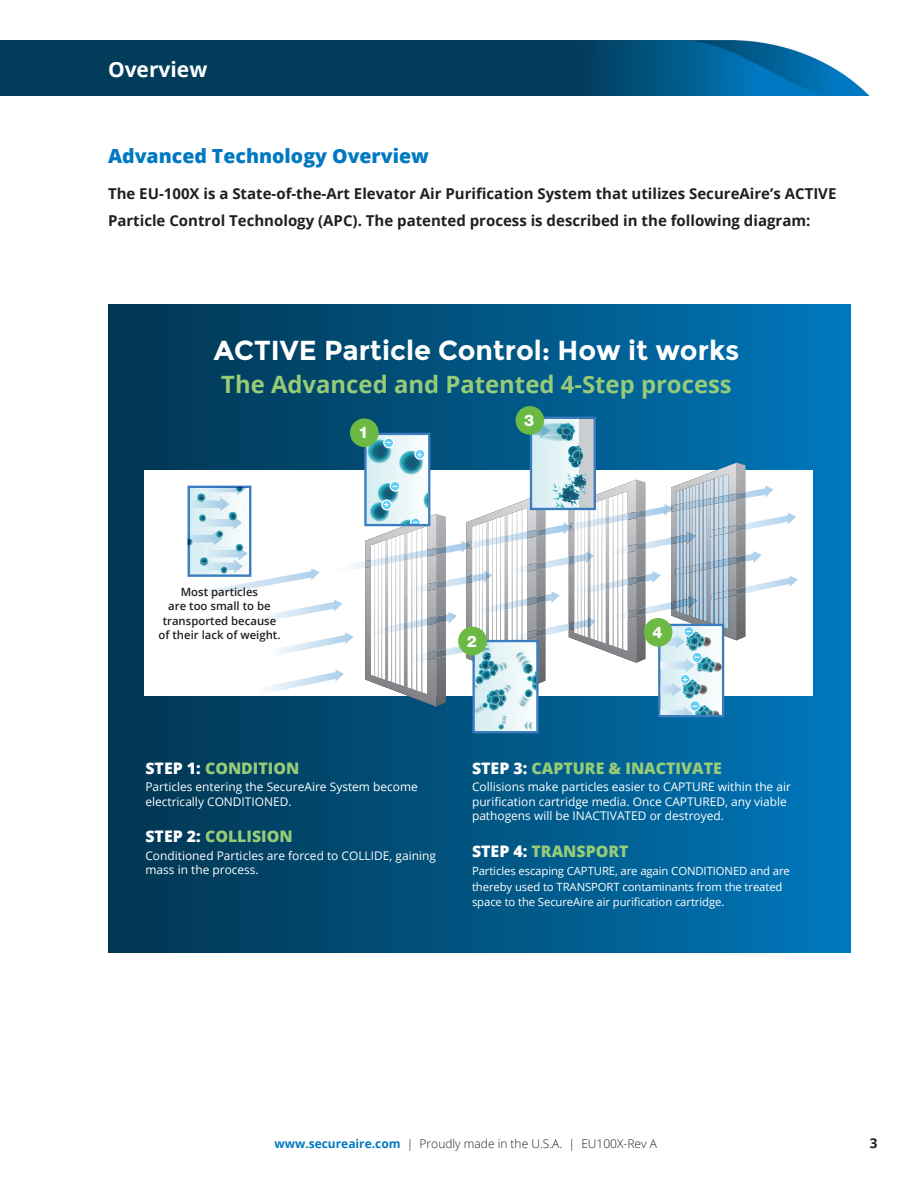
<style>
.page{position:relative;width:918px;height:1188px;background:#fff}
.page>*{position:absolute;margin:0;border:0;box-sizing:border-box;transform-origin:0 0}
.Body_Copy{font:700 27.45px "Montserrat";color:#fff}
.Body_Copy-2{font:700 23.85px "Open Sans";color:#97cb77}
.t1{font:700 21px "Open Sans";color:#fff}
.Subhead-2{font:800 19.5px "Open Sans";color:#0079c2}
.Subhead-2-2{font:800 15.9px "Open Sans";color:#97cb77}
.t2{font:800 15.9px "Helvetica Neue LT Std";color:#fff}
.Body_Copy-3{font:700 15px/27px "Open Sans";color:#231f20}
.t3{font:700 13.5px "Open Sans";color:#231f20}
.Body_Copy-4{font:12px/14.5px "Open Sans";color:#fff}
.t4{font:300 12px "Open Sans";color:#231f20}
.Body_Copy-5{font:11.4px/15.5px "Open Sans";letter-spacing:-.01em;color:#fff}
.Body_Copy-6{font:600 11.4px/14.5px "Open Sans";color:#231f20;text-align:center}
.s1{color:#fff}
.s2{font-weight:700;color:#0079c2}
</style>
<div class="page">
<div style="left:0;top:40px;width:656px;height:56px;background:#023c5b"></div>
<img style="left:598px;top:40px;width:272px;height:56px">
<div style="left:108px;top:304px;width:743px;height:649px;background:linear-gradient(to right,#01344e,#0177ba)"></div>
<div style="left:144px;top:470px;width:668px;height:226px;background:#fff"></div>
<div style="left:516px;top:406px;width:28px;height:29px;background:#6cba44;border-radius:50%"></div>
<svg style="left:184px;top:415px;width:614px;height:320px"></svg>
<p class="t1" style="left:108px;top:54px;width:101px">Overview</p>
<p class="Subhead-2" style="left:108px;top:142px;width:322px">Advanced Technology Overview</p>
<p class="Body_Copy-3" style="left:108px;top:180px;width:730px">The EU-100X is a State-of-the-Art Elevator Air Purification System that utilizes SecureAire’s ACTIVE<br>Particle Control Technology (APC). The patented process is described in the following diagram:</p>
<p class="Body_Copy" style="left:214px;top:334px;width:527px">ACTIVE Particle Control: How it works</p>
<p class="Body_Copy-2" style="left:221px;top:367px;width:512px">The Advanced and Patented 4-Step process</p>
<p class="t2" style="left:359px;top:423px;width:12px">1</p>
<p class="t2" style="left:524px;top:411px;width:12px">3</p>
<p class="Body_Copy-6" style="left:158px;top:584px;width:123px">Most particles<br>are too small to be transported because of their lack of weight.</p>
<p class="t2" style="left:467px;top:632px;width:12px">2</p>
<p class="t2" style="left:652px;top:623px;width:12px">4</p>
<p class="Subhead-2-2" style="left:145px;top:756px;width:155px"><span class="s1">STEP 1:</span> CONDITION</p>
<p class="Body_Copy-4" style="left:145px;top:779px;width:274px">Particles entering the SecureAire System become electrically CONDITIONED.</p>
<p class="Subhead-2-2" style="left:145px;top:825px;width:149px"><span class="s1">STEP 2:</span> COLLISION</p>
<p class="Body_Copy-4" style="left:145px;top:848px;width:292px">Conditioned Particles are forced to COLLIDE, gaining mass in the process.</p>
<p class="Subhead-2-2" style="left:472px;top:756px;width:251px"><span class="s1">STEP 3:</span> CAPTURE &amp; INACTIVATE</p>
<p class="Body_Copy-4" style="left:472px;top:779px;width:320px">Collisions make particles easier to CAPTURE within the air purification cartridge media. Once CAPTURED, any viable pathogens will be INACTIVATED or destroyed.</p>
<p class="Subhead-2-2" style="left:472px;top:839px;width:158px"><span class="s1">STEP 4:</span> TRANSPORT</p>
<p class="Body_Copy-5" style="left:472px;top:863px;width:319px">Particles escaping CAPTURE, are again CONDITIONED and are thereby used to TRANSPORT contaminants from the treated space to the SecureAire air purification cartridge.</p>
<p class="t4" style="left:275px;top:1135px;width:384px"><span class="s2">www.secureaire.com</span> | Proudly made in the U.S.A. | EU100X-Rev A</p>
<p class="t3" style="left:870px;top:1133px;width:9px">3</p>
</div>
